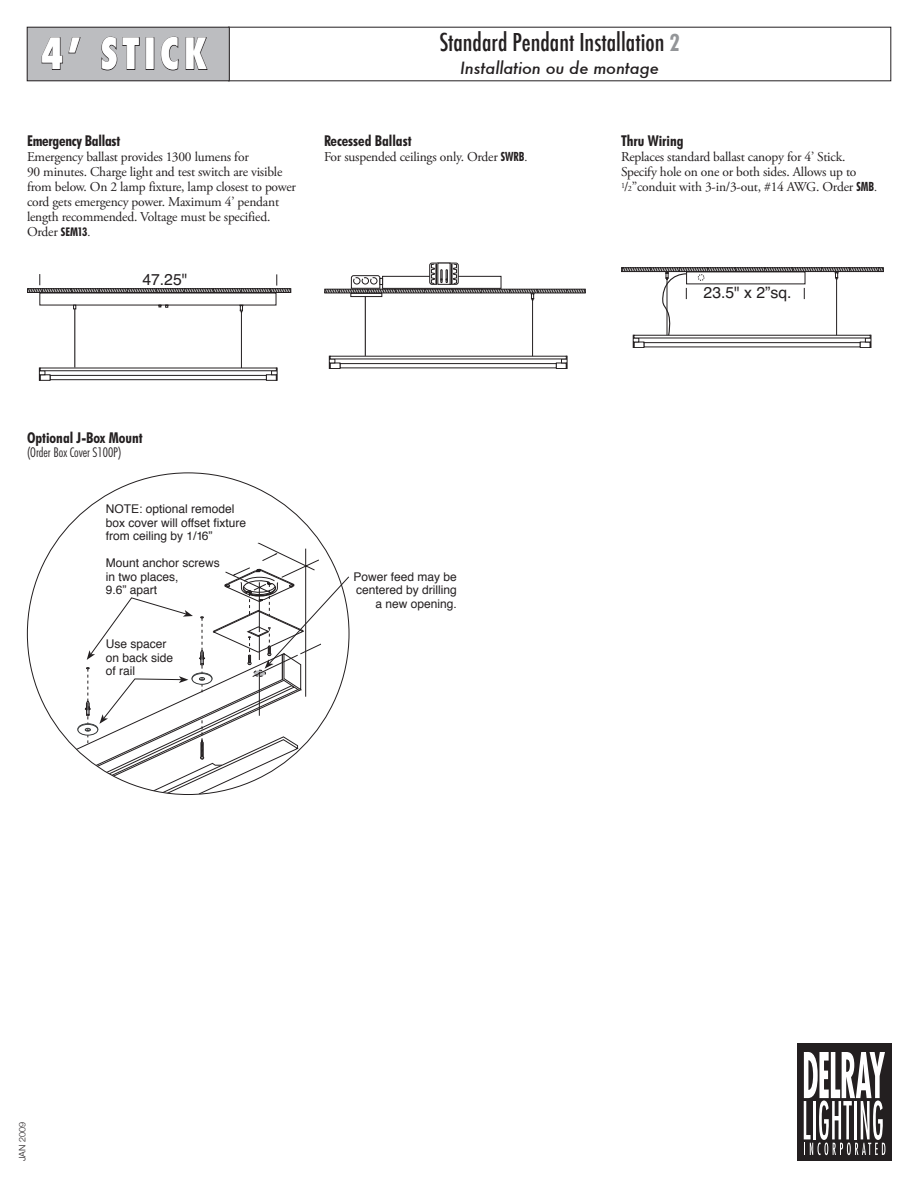
<style>
.page{position:relative;width:918px;height:1188px;background:#fff}
.page>*{position:absolute;margin:0;border:0;box-sizing:border-box;transform-origin:0 0}
.t1{font:800 condensed 42px "Futura";letter-spacing:.1em;color:#fff;scale:.9 1}
.t2{font:500 condensed 24px "Futura";color:#231f20}
.t3{font:italic 500 16.5px "Futura";letter-spacing:-.01em;color:#231f20}
.t4{font:15.75px "Helvetica";color:#231f20}
.t5{font:700 condensed 15px "Futura BT";color:#231f20}
.t6{font:13.5px/15px "Adobe Garamond Pro";letter-spacing:-.015em;color:#231f20}
.t7{font:300 condensed 13.5px "Futura BT";color:#231f20}
.t8{font:12px/13.5px "Helvetica";color:#231f20}
.t9{font:300 9px "Helvetica Neue";color:#231f20}
.s1{font-family:"Futura BT";font-weight:700;font-stretch:condensed;font-size:12px}
.s2{font-size:12px}
.s3{font-family:"Futura BT";font-weight:700;color:#939598}
.s4{font-family:"Futura BT";font-weight:700;font-stretch:condensed;font-size:12.75px}
.s5{font-size:8.1px}
</style>
<div class="page">
<div style="left:797px;top:1044px;width:94px;height:117px;background:#231f20"></div>
<svg style="left:804px;top:1052px;width:81px;height:103px"></svg>
<div style="left:27px;top:27px;width:202px;height:54px;background:#bcbdc0"></div>
<svg style="left:41px;top:37px;width:40px;height:33px"></svg>
<svg style="left:101px;top:36px;width:39px;height:35px"></svg>
<div style="left:146px;top:37px;width:8px;height:33px;border:1px solid #231f20"></div>
<svg style="left:161px;top:36px;width:18px;height:35px"></svg>
<svg style="left:185px;top:37px;width:23px;height:33px"></svg>
<div style="left:27px;top:27px;width:203px;height:54px;border:1px solid #231f20"></div>
<svg style="left:29px;top:290px;width:260px;height:1px"></svg>
<div style="left:27px;top:288px;width:264px;height:5px;border:1px solid #231f20"></div>
<hr style="left:241px;top:311px;width:1px;height:58px;background:#231f20">
<div style="left:50px;top:375px;width:217px;height:5px;border:1px solid #231f20"></div>
<div style="left:40px;top:374px;width:10px;height:7px;border:1px solid #231f20"></div>
<svg style="left:39px;top:367px;width:7px;height:14px"></svg>
<div style="left:266px;top:374px;width:11px;height:7px;border:1px solid #231f20"></div>
<svg style="left:271px;top:367px;width:7px;height:14px"></svg>
<div style="left:40px;top:368px;width:237px;height:3px;background:#fff;border:1px solid #231f20"></div>
<hr style="left:74px;top:305px;width:1px;height:63px;background:#231f20">
<svg style="left:39px;top:274px;width:238px;height:38px"></svg>
<div style="left:382px;top:276px;width:119px;height:13px;background:#fff;border:1px solid #231f20"></div>
<svg style="left:351px;top:293px;width:31px;height:4px"></svg>
<div style="left:325px;top:289px;width:261px;height:4px;border:1px solid #231f20"></div>
<svg style="left:351px;top:275px;width:32px;height:14px"></svg>
<div style="left:429px;top:263px;width:30px;height:22px;border:1px solid #231f20;border-radius:2px"></div>
<div style="left:438px;top:263px;width:12px;height:22px;border:1px solid #231f20"></div>
<svg style="left:431px;top:263px;width:26px;height:21px"></svg>
<svg style="left:531px;top:293px;width:3px;height:7px"></svg>
<hr style="left:532px;top:299px;width:1px;height:58px;background:#231f20">
<svg style="left:340px;top:363px;width:216px;height:5px"></svg>
<div style="left:330px;top:363px;width:10px;height:6px;border:1px solid #231f20"></div>
<svg style="left:329px;top:356px;width:6px;height:13px"></svg>
<div style="left:556px;top:363px;width:11px;height:6px;border:1px solid #231f20"></div>
<svg style="left:561px;top:356px;width:7px;height:13px"></svg>
<hr style="left:330px;top:356px;width:237px;height:3px;background:#fff">
<hr style="left:365px;top:296px;width:1px;height:60px;background:#231f20">
<svg style="left:835px;top:272px;width:3px;height:7px"></svg>
<svg style="left:661px;top:272px;width:145px;height:63px"></svg>
<div style="left:698px;top:274px;width:6px;height:7px;border:1px dashed #231f20;border-radius:50%"></div>
<svg style="left:623px;top:269px;width:259px;height:1px"></svg>
<div style="left:621px;top:267px;width:263px;height:5px;border:1px solid #231f20"></div>
<hr style="left:667px;top:278px;width:1px;height:58px;background:#231f20">
<hr style="left:836px;top:278px;width:1px;height:58px;background:#231f20">
<svg style="left:644px;top:342px;width:216px;height:5px"></svg>
<div style="left:634px;top:342px;width:10px;height:6px;border:1px solid #231f20"></div>
<svg style="left:633px;top:335px;width:6px;height:13px"></svg>
<div style="left:860px;top:342px;width:11px;height:6px;border:1px solid #231f20"></div>
<svg style="left:865px;top:335px;width:7px;height:13px"></svg>
<div style="left:634px;top:335px;width:237px;height:3px;background:#fff;border:1px solid #231f20"></div>
<svg style="left:27px;top:543px;width:323px;height:252px"></svg>
<p class="t1" style="left:41px;top:27px;width:187px">4’ STICK</p>
<p class="t5" style="left:27px;top:132px;width:95px">Emergency Ballast</p>
<p class="t6" style="left:27px;top:150px;width:271px">Emergency ballast provides 1300 lumens for<br>90 minutes. Charge light and test switch are visible from below. On 2 lamp fixture, lamp closest to power cord gets emergency power. Maximum 4’ pendant length recommended. Voltage must be specified.<br>Order <span class="s1">SEM13</span><span class="s2">.</span></p>
<p class="t4" style="left:142px;top:268px;width:46px">47.25"</p>
<p class="t2" style="left:439px;top:27px;width:242px">Standard Pendant Installation <span class="s3">2</span></p>
<p class="t3" style="left:460px;top:56px;width:200px">Installation ou de montage</p>
<p class="t5" style="left:324px;top:132px;width:89px">Recessed Ballast</p>
<p class="t6" style="left:324px;top:150px;width:205px">For suspended ceilings only. Order <span class="s4">SWRB</span><span class="s2">.</span></p>
<p class="t5" style="left:621px;top:132px;width:64px">Thru Wiring</p>
<p class="t6" style="left:621px;top:150px;width:258px">Replaces standard ballast canopy for 4’ Stick.<br>Specify hole on one or both sides. Allows up to<br><sup>1</sup>/<span class="s5">2</span>”conduit with 3-in/3-out, #14 AWG. Order <span class="s4">SMB</span><span class="s2">.</span></p>
<p class="t4" style="left:704px;top:281px;width:89px">23.5" x 2”sq.</p>
<p class="t5" style="left:27px;top:429px;width:117px">Optional J-Box Mount</p>
<p class="t7" style="left:27px;top:444px;width:96px">(Order Box Cover S100P)</p>
<p class="t8" style="left:106px;top:503px;width:142px">NOTE: optional remodel box cover will offset fixture from ceiling by 1/16”</p>
<p class="t8" style="left:106px;top:557px;width:116px">Mount anchor screws in two places,<br>9.6” apart</p>
<p class="t8" style="left:106px;top:638px;width:69px">Use spacer on back side of rail</p>
<p class="t8" style="left:353px;top:570px;width:105px;text-align:right">Power feed may be centered by drilling a new opening.</p>
<p class="t9" style="left:15px;top:1161px;width:41px;rotate:-90deg">JAN 2009</p>
</div>
